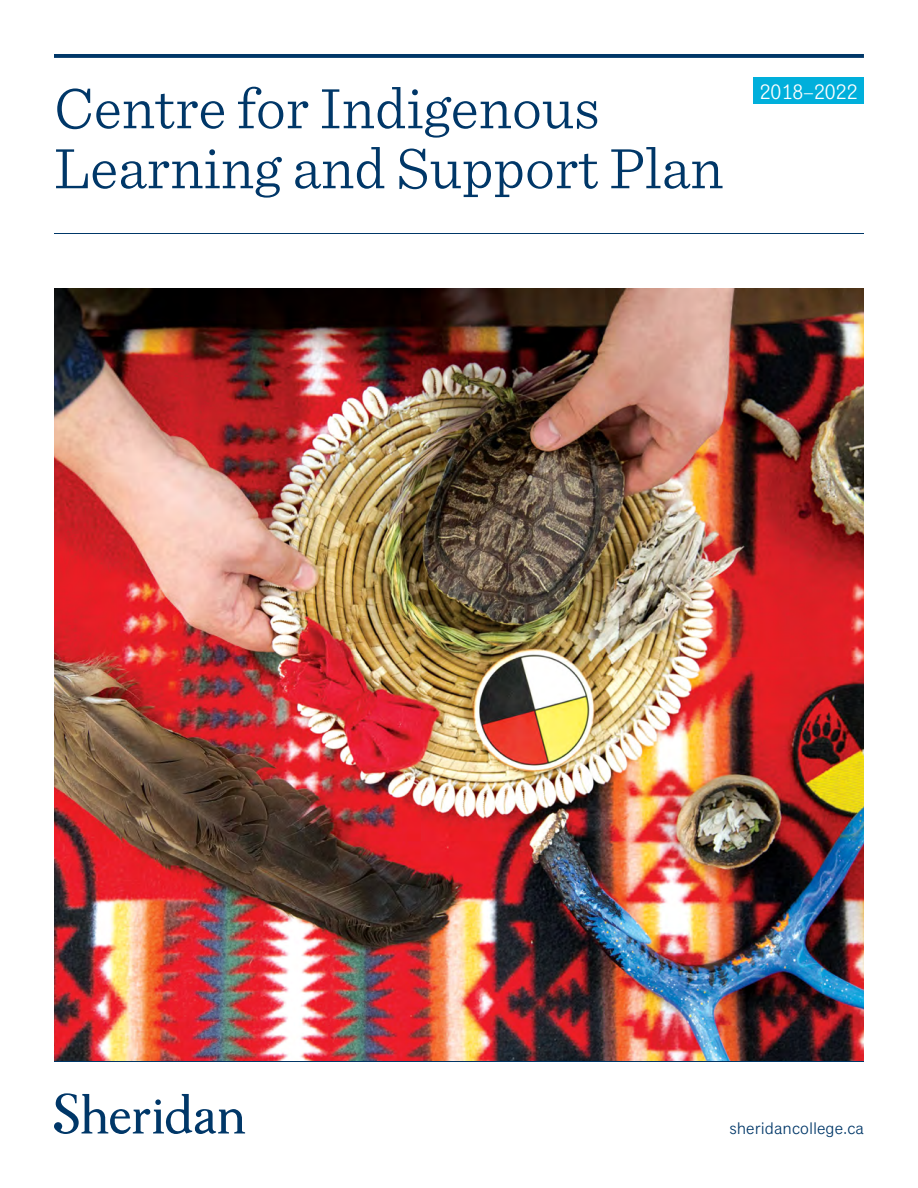
<style>
.page{position:relative;width:918px;height:1188px;background:#fff}
.page>*{position:absolute;margin:0;border:0;box-sizing:border-box;transform-origin:0 0}
.INTRODUCTION{font:300 60px/60px "Sentinel";color:#003768}
.t1{font:21px "Classic Grotesque Pro";color:#fff}
.t2{font:16.5px "Classic Grotesque Pro";color:#003768}
</style>
<div class="page">
<div style="left:753px;top:78px;width:111px;height:26px;background:#00afdb"></div>
<svg style="left:54px;top:54px;width:810px;height:4px;background:#063b6b"></svg>
<hr style="left:54px;top:233px;width:810px;height:1px;background:#003768">
<img style="left:54px;top:288px;width:810px;height:772px">
<svg style="left:54px;top:1093px;width:191px;height:41px"></svg>
<h1 class="INTRODUCTION" style="left:54px;top:74px;width:671px">Centre for Indigenous<br>Learning and Support Plan</h1>
<p class="t1" style="left:760px;top:79px;width:99px">2018–2022</p>
<p class="t2" style="left:729px;top:1119px;width:136px">sheridancollege.ca</p>
</div>
